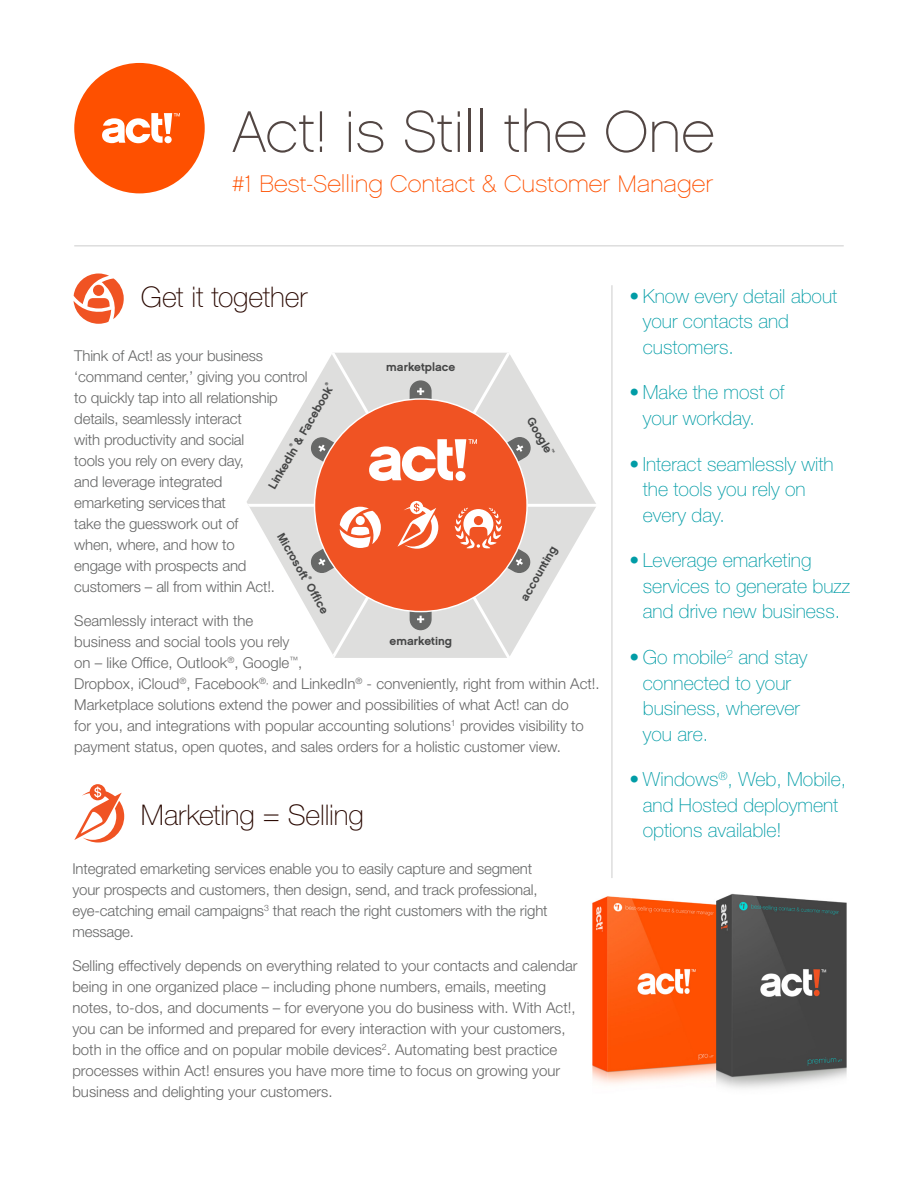
<style>
.page{position:relative;width:918px;height:1188px;background:#fff}
.page>*{position:absolute;margin:0;border:0;box-sizing:border-box;transform-origin:0 0}
.t1{font:58.5px "Chalet Paris Nineteen Sixty";color:#524643}
.t2{font:100 28.5px "Helvetica Neue LT Std";letter-spacing:-.005em;color:#290800}
.t3{font:24px "Chalet Paris Nineteen Sixty";color:#fe5000}
.t4{font:100 19.5px/25.5px "Helvetica Neue LT Std";color:#009ca6}
.t5{font:300 15px/21px "Helvetica Neue LT Std";color:#666}
.t6{font:300 15px/21px "Helvetica Neue LT Std";letter-spacing:-.01em;color:#666767}
.t7{font:11.7px "Chalet New York Nineteen Sixty";color:#454646}
</style>
<div class="page">
<div style="left:74px;top:63px;width:131px;height:130px;background:#fe5000;border-radius:50%"></div>
<img style="left:592px;top:893px;width:255px;height:196px">
<hr style="left:611px;top:285px;width:2px;height:593px;background:#ddd">
<hr style="left:74px;top:245px;width:770px;height:2px;background:#ddd">
<svg style="left:102px;top:113px;width:78px;height:30px"></svg>
<svg style="left:74px;top:273px;width:50px;height:51px"></svg>
<svg style="left:74px;top:784px;width:50px;height:59px"></svg>
<svg style="left:247px;top:352px;width:349px;height:306px"></svg>
<svg style="left:410px;top:380px;width:22px;height:18px"></svg>
<svg style="left:410px;top:612px;width:22px;height:18px"></svg>
<svg style="left:309px;top:437px;width:5px;height:29px"></svg>
<svg style="left:314px;top:398px;width:214px;height:214px;background:#ea7d5c"></svg>
<svg style="left:455px;top:508px;width:77px;height:65px;background:#e87e5e"></svg>
<svg style="left:397px;top:501px;width:41px;height:48px"></svg>
<svg style="left:369px;top:439px;width:108px;height:42px"></svg>
<svg style="left:499px;top:437px;width:33px;height:29px"></svg>
<svg style="left:289px;top:443px;width:4px;height:4px"></svg>
<svg style="left:324px;top:382px;width:5px;height:4px"></svg>
<svg style="left:552px;top:449px;width:3px;height:4px"></svg>
<svg style="left:308px;top:507px;width:73px;height:72px"></svg>
<h1 class="t1" style="left:232px;top:98px;width:484px">Act! is Still the One</h1>
<h3 class="t3" style="left:232px;top:170px;width:483px">#1 Best-Selling Contact &amp; Customer Manager</h3>
<h2 class="t2" style="left:141px;top:280px;width:168px">Get it together</h2>
<p class="t6" style="left:74px;top:345px;width:235px">Think of Act! as your business ‘command center,’ giving you control to quickly tap into all relationship details, seamlessly interact<br>with productivity and social<br>tools you rely on every day,<br>and leverage integrated<br>emarketing services that<br>take the guesswork out of<br>when, where, and how to<br>engage with prospects and customers – all from within Act!.</p>
<p class="t5" style="left:74px;top:610px;width:527px">Seamlessly interact with the<br>business and social tools you rely<br>on – like Office, Outlook<sup>®</sup>, Google<sup>™</sup>,<br>Dropbox, iCloud<sup>®</sup>, Facebook<sup>®,</sup> and LinkedIn<sup>®</sup> - conveniently, right from within Act!.<br>Marketplace solutions extend the power and possibilities of what Act! can do<br>for you, and integrations with popular accounting solutions<sup>1</sup> provides visibility to payment status, open quotes, and sales orders for a holistic customer view.</p>
<p class="t7" style="left:386px;top:360px;width:71px">marketplace</p>
<p class="t7" style="left:265px;top:484px;width:117px;rotate:-60deg">LinkedIn &amp; Facebook</p>
<p class="t7" style="left:536px;top:414px;width:41px;rotate:60deg">Google</p>
<p class="t7" style="left:286px;top:531px;width:52px;rotate:60deg">Microsoft</p>
<p class="t7" style="left:315px;top:580px;width:34px;rotate:60deg">Office</p>
<p class="t7" style="left:517px;top:596px;width:62px;rotate:-60deg">accounting</p>
<p class="t7" style="left:390px;top:634px;width:64px">emarketing</p>
<h2 class="t2" style="left:141px;top:799px;width:224px">Marketing = Selling</h2>
<p class="t6" style="left:72px;top:858px;width:477px">Integrated emarketing services enable you to easily capture and segment your prospects and customers, then design, send, and track professional, eye-catching email campaigns<sup>3</sup> that reach the right customers with the right message.</p>
<p class="t5" style="left:72px;top:955px;width:507px">Selling effectively depends on everything related to your contacts and calendar being in one organized place – including phone numbers, emails, meeting notes, to-dos, and documents – for everyone you do business with. With Act!, you can be informed and prepared for every interaction with your customers, both in the office and on popular mobile devices<sup>2</sup>. Automating best practice processes within Act! ensures you have more time to focus on growing your business and delighting your customers.</p>
<h3 class="t4" style="left:643px;top:283px;width:196px;text-indent:-13px">• Know every detail about your contacts and customers.</h3>
<h3 class="t4" style="left:643px;top:380px;width:143px;text-indent:-13px">• Make the most of your workday.</h3>
<h3 class="t4" style="left:643px;top:451px;width:192px;text-indent:-13px">• Interact seamlessly with the tools you rely on every day.</h3>
<h3 class="t4" style="left:643px;top:548px;width:209px;text-indent:-13px">• Leverage emarketing services to generate buzz and drive new business.</h3>
<h3 class="t4" style="left:643px;top:645px;width:166px;text-indent:-14px">• Go mobile<sup>2</sup> and stay connected to your business, wherever you are.</h3>
<h3 class="t4" style="left:643px;top:767px;width:205px;text-indent:-13px">• Windows<sup>®</sup>, Web, Mobile, and Hosted deployment options available!</h3>
</div>
